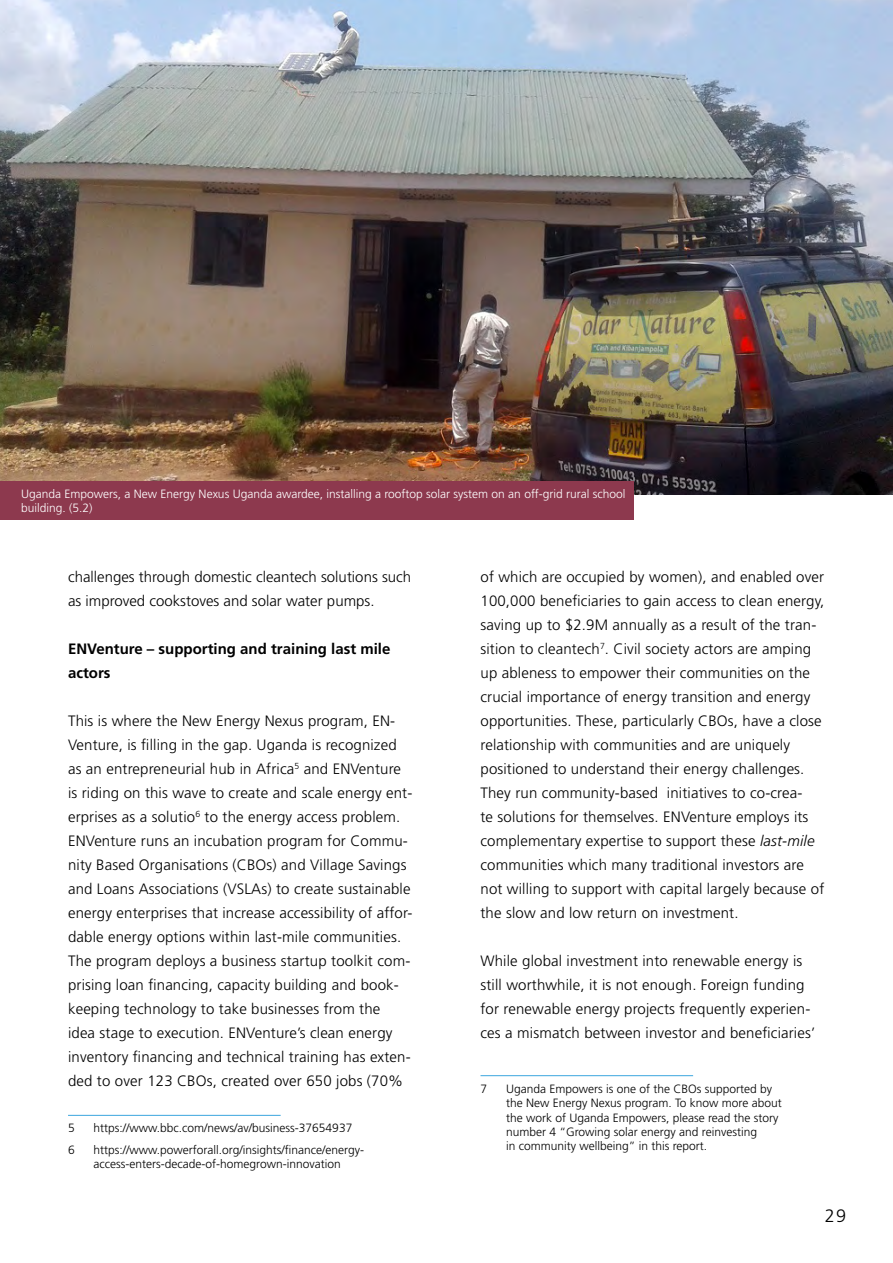
<style>
.page{position:relative;width:893px;height:1263px;background:#fff}
.page>*{position:absolute;margin:0;border:0;box-sizing:border-box;transform-origin:0 0}
.t1{font:300 18px "Frutiger LT Std";color:#000}
.t2{font:300 15px/24px "Frutiger LT Std";letter-spacing:.01em;color:#000}
.t3{font:700 15px/24px "Frutiger LT Std";color:#000}
.t4{font:300 12px/14.4px "Frutiger LT Std";color:#000}
.t5{font:300 12px/14.4px "Frutiger LT Std";color:#fff}
.s1{font-style:italic}
</style>
<div class="page">
<hr style="left:68px;top:1115px;width:213px;height:1px;background:#3ba6de">
<hr style="left:480px;top:1075px;width:213px;height:1px;background:#3ba6de">
<img style="left:0;top:0;width:893px;height:495px">
<div style="left:0;top:481px;width:634px;height:38px;background:#8d394e"></div>
<p class="t5" style="left:21px;top:486px;width:606px">Uganda Empowers, a New Energy Nexus Uganda awardee, installing a rooftop solar system on an off-grid rural school building. (5.2)</p>
<p class="t2" style="left:68px;top:565px;width:345px">challenges through domestic cleantech solutions such as improved cookstoves and solar water pumps.</p>
<p class="t3" style="left:68px;top:637px;width:324px">ENVenture – supporting and training last mile actors</p>
<p class="t2" style="left:68px;top:709px;width:346px">This is where the New Energy Nexus program, EN-Venture, is filling in the gap. Uganda is recognized as an entrepreneurial hub in Africa<sup>5</sup> and ENVenture is riding on this wave to create and scale energy ent&shy;erprises as a solutio<sup>6</sup> to the energy access problem.<br>ENVenture runs an incubation program for Commu&shy;nity Based Organisations (CBOs) and Village Savings and Loans Associations (VSLAs) to create sustainable energy enterprises that increase accessibility of affor&shy;dable energy options within last-mile communities.<br>The program deploys a business startup toolkit com&shy;prising loan financing, capacity building and book&shy;keeping technology to take businesses from the<br>idea stage to execution. ENVenture’s clean energy inventory financing and technical training has exten&shy;ded to over 123 CBOs, created over 650 jobs (70%</p>
<p class="t4" style="left:68px;top:1121px;width:8px">5</p>
<p class="t4" style="left:94px;top:1121px;width:260px">https://www.bbc.com/news/av/business-37654937</p>
<p class="t4" style="left:68px;top:1142px;width:8px">6</p>
<p class="t4" style="left:94px;top:1142px;width:272px">https://www.powerforall.org/insights/finance/energy&shy;access-enters-decade-of-homegrown-innovation</p>
<p class="t2" style="left:480px;top:565px;width:345px">of which are occupied by women), and enabled over 100,000 beneficiaries to gain access to clean energy, saving up to $2.9M annually as a result of the tran&shy;sition to cleantech<sup>7</sup>. Civil society actors are amping up ableness to empower their communities on the crucial importance of energy transition and energy opportunities. These, particularly CBOs, have a close relationship with communities and are uniquely positioned to understand their energy challenges.<br>They run community-based initiatives to co-crea-<br>te solutions for themselves. ENVenture employs its complementary expertise to support these <span class="s1">last-mile </span>communities which many traditional investors are not willing to support with capital largely because of the slow and low return on investment.</p>
<p class="t2" style="left:480px;top:949px;width:336px">While global investment into renewable energy is still worthwhile, it is not enough. Foreign funding for renewable energy projects frequently experien&shy;ces a mismatch between investor and beneficiaries’</p>
<p class="t4" style="left:480px;top:1081px;width:8px">7</p>
<p class="t4" style="left:506px;top:1081px;width:277px">Uganda Empowers is one of the CBOs supported by the New Energy Nexus program. To know more about the work of Uganda Empowers, please read the story number 4 “Growing solar energy and reinvesting<br>in community wellbeing” in this report.</p>
<p class="t1" style="left:825px;top:1206px;width:23px">29</p>
</div>
